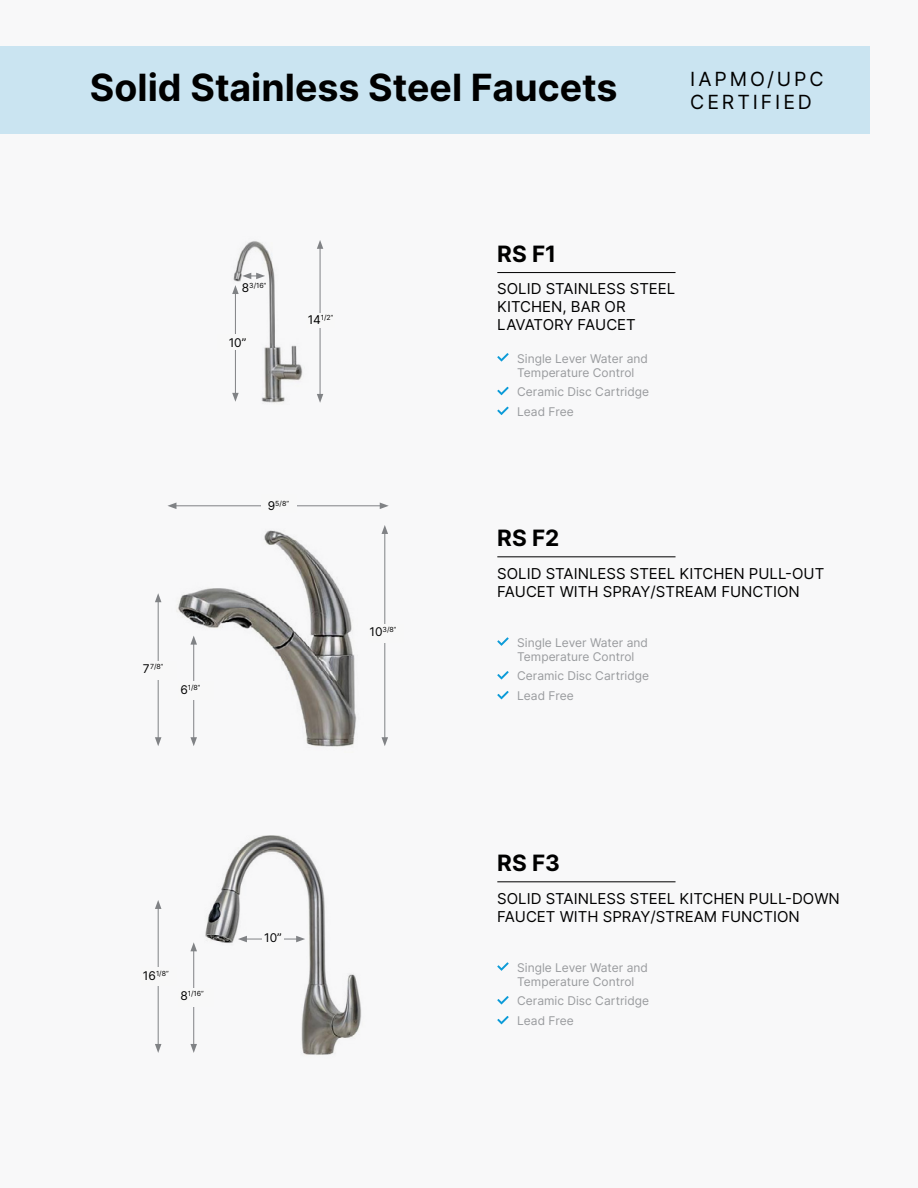
<style>
.page{position:relative;width:918px;height:1188px;background:#f8f8f9}
.page>*{position:absolute;margin:0;border:0;box-sizing:border-box;transform-origin:0 0}
.t1{font:700 37.5px "Inter";color:#000}
.t2{font:700 22.5px "Inter";color:#000}
.t3{font:19.5px/23.4px "Inter";letter-spacing:.15em;color:#000}
.t4{font:15px/18px "Inter";color:#000}
.t5{font:12px/13.5px "Inter";color:#999b9e}
.t6{font:12px "Inter";color:#000}
.t7{font:7.05px "Inter";color:#000}
.s1{font-size:12px}
</style>
<div class="page">
<div style="left:0;top:46px;width:870px;height:88px;background:#cae4f1"></div>
<hr style="left:497px;top:272px;width:179px;height:1px;background:#000">
<hr style="left:497px;top:556px;width:179px;height:1px;background:#000">
<hr style="left:497px;top:881px;width:179px;height:1px;background:#000">
<svg style="left:497px;top:353px;width:12px;height:9px"></svg>
<svg style="left:497px;top:637px;width:12px;height:9px"></svg>
<svg style="left:497px;top:962px;width:12px;height:9px"></svg>
<svg style="left:497px;top:387px;width:12px;height:8px"></svg>
<svg style="left:497px;top:671px;width:12px;height:9px"></svg>
<svg style="left:497px;top:996px;width:12px;height:9px"></svg>
<svg style="left:497px;top:407px;width:12px;height:8px"></svg>
<svg style="left:497px;top:691px;width:12px;height:8px"></svg>
<svg style="left:497px;top:1016px;width:12px;height:8px"></svg>
<hr style="left:320px;top:246px;width:1px;height:150px;background:#808285">
<svg style="left:317px;top:240px;width:6px;height:9px"></svg>
<svg style="left:317px;top:394px;width:6px;height:9px"></svg>
<hr style="left:385px;top:532px;width:1px;height:208px;background:#808285">
<svg style="left:382px;top:525px;width:6px;height:9px"></svg>
<svg style="left:382px;top:737px;width:6px;height:9px"></svg>
<hr style="left:158px;top:600px;width:1px;height:140px;background:#808285">
<svg style="left:155px;top:593px;width:6px;height:9px"></svg>
<svg style="left:155px;top:737px;width:6px;height:9px"></svg>
<hr style="left:158px;top:907px;width:1px;height:139px;background:#808285">
<svg style="left:155px;top:900px;width:6px;height:9px"></svg>
<svg style="left:155px;top:1044px;width:6px;height:9px"></svg>
<hr style="left:174px;top:506px;width:208px;height:1px;background:#808285">
<svg style="left:380px;top:503px;width:9px;height:6px"></svg>
<svg style="left:167px;top:503px;width:9px;height:6px"></svg>
<div style="left:306px;top:313px;width:29px;height:15px;background:#f8f8f8"></div>
<div style="left:368px;top:624px;width:35px;height:19px;background:#f8f8f8"></div>
<div style="left:141px;top:661px;width:36px;height:18px;background:#f8f8f8"></div>
<div style="left:141px;top:968px;width:36px;height:18px;background:#f8f8f8"></div>
<div style="left:261px;top:495px;width:36px;height:18px;background:#f8f8f8"></div>
<img style="left:232px;top:241px;width:71px;height:162px">
<img style="left:177px;top:530px;width:180px;height:217px">
<img style="left:205px;top:835px;width:157px;height:220px">
<hr style="left:193px;top:642px;width:1px;height:98px;background:#808285">
<svg style="left:190px;top:636px;width:7px;height:9px"></svg>
<svg style="left:190px;top:737px;width:7px;height:9px"></svg>
<hr style="left:193px;top:949px;width:1px;height:97px;background:#808285">
<svg style="left:190px;top:942px;width:7px;height:9px"></svg>
<svg style="left:190px;top:1044px;width:7px;height:9px"></svg>
<hr style="left:245px;top:939px;width:54px;height:1px;background:#808285">
<svg style="left:296px;top:936px;width:9px;height:6px"></svg>
<svg style="left:238px;top:936px;width:9px;height:6px"></svg>
<div style="left:179px;top:682px;width:35px;height:18px;background:#f8f8f8"></div>
<div style="left:179px;top:988px;width:35px;height:19px;background:#f8f8f8"></div>
<div style="left:262px;top:930px;width:22px;height:18px;background:#f8f8f8"></div>
<h1 class="t1" style="left:90px;top:60px;width:529px">Solid Stainless Steel Faucets</h1>
<h3 class="t3" style="left:690px;top:66px;width:135px">IAPMO/UPC<br>CERTIFIED</h3>
<p class="t7" style="left:242px;top:281px;width:26px"><span class="s1">8</span>3/16”</p>
<p class="t6" style="left:229px;top:334px;width:19px">10”</p>
<p class="t7" style="left:308px;top:313px;width:27px"><span class="s1">14</span>1/2”</p>
<p class="t7" style="left:143px;top:661px;width:22px"><span class="s1">7</span>7/8”</p>
<p class="t7" style="left:180px;top:682px;width:22px"><span class="s1">6</span>1/8”</p>
<p class="t7" style="left:268px;top:498px;width:23px"><span class="s1">9</span>5/8”</p>
<p class="t7" style="left:370px;top:625px;width:28px"><span class="s1">10</span>3/8”</p>
<p class="t7" style="left:143px;top:968px;width:27px"><span class="s1">16</span>1/8”</p>
<p class="t7" style="left:180px;top:989px;width:25px"><span class="s1">8</span>1/16”</p>
<p class="t6" style="left:264px;top:929px;width:19px">10”</p>
<h2 class="t2" style="left:497px;top:237px;width:60px">RS F1</h2>
<p class="t4" style="left:497px;top:280px;width:180px">SOLID STAINLESS STEEL<br>KITCHEN, BAR OR<br>LAVATORY FAUCET</p>
<p class="t5" style="left:517px;top:352px;width:132px">Single Lever Water and<br>Temperature Control</p>
<p class="t5" style="left:517px;top:382px;width:133px;line-height:19.5px">Ceramic Disc Cartridge<br>Lead Free</p>
<h2 class="t2" style="left:497px;top:521px;width:64px">RS F2</h2>
<p class="t4" style="left:497px;top:564px;width:328px">SOLID STAINLESS STEEL KITCHEN PULL-OUT<br>FAUCET WITH SPRAY/STREAM FUNCTION</p>
<p class="t5" style="left:517px;top:636px;width:132px">Single Lever Water and<br>Temperature Control</p>
<p class="t5" style="left:517px;top:666px;width:133px;line-height:19.5px">Ceramic Disc Cartridge<br>Lead Free</p>
<h2 class="t2" style="left:497px;top:846px;width:64px">RS F3</h2>
<p class="t4" style="left:497px;top:889px;width:344px">SOLID STAINLESS STEEL KITCHEN PULL-DOWN<br>FAUCET WITH SPRAY/STREAM FUNCTION</p>
<p class="t5" style="left:517px;top:961px;width:132px">Single Lever Water and<br>Temperature Control</p>
<p class="t5" style="left:517px;top:991px;width:133px;line-height:19.5px">Ceramic Disc Cartridge<br>Lead Free</p>
</div>
